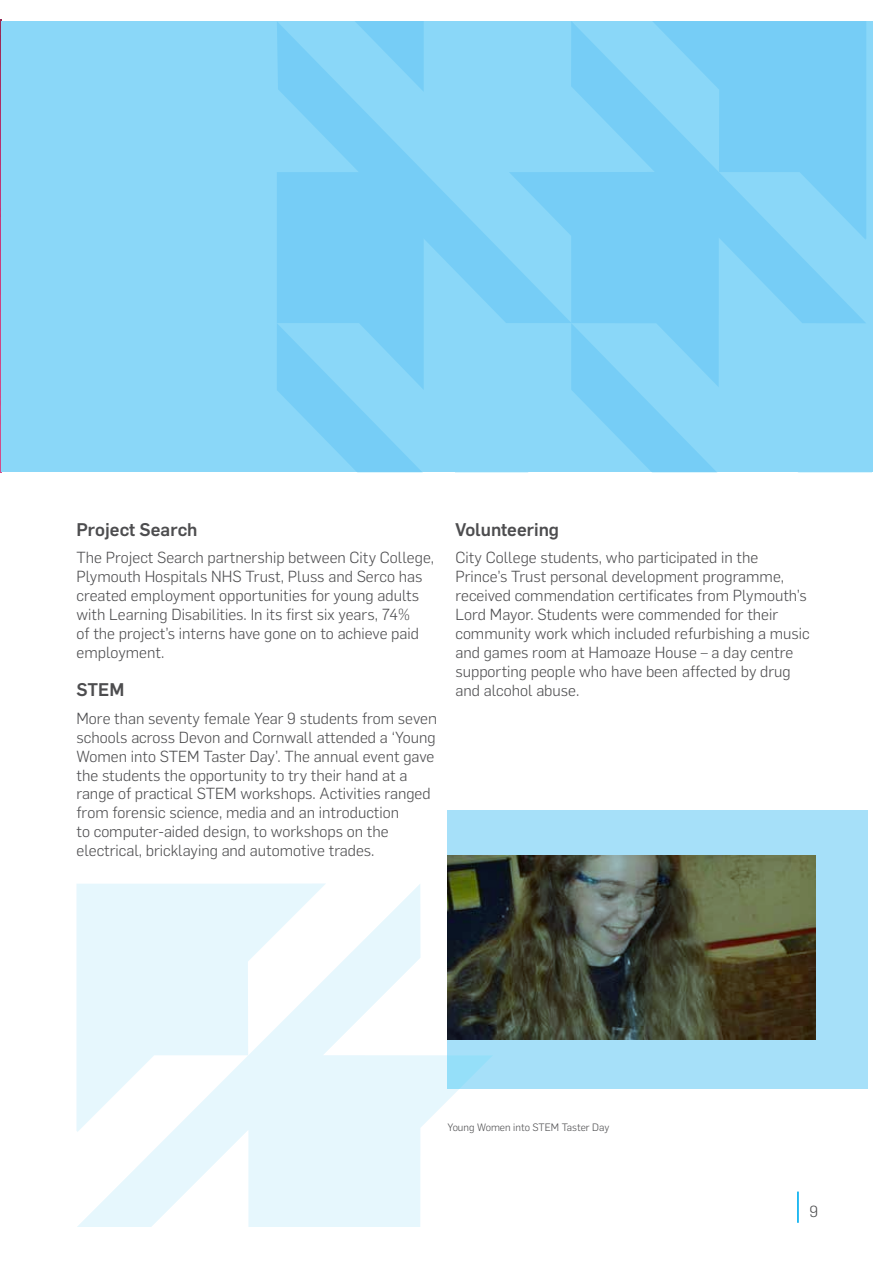
<style>
.page{position:relative;width:893px;height:1263px;background:#fff}
.page>*{position:absolute;margin:0;border:0;box-sizing:border-box;transform-origin:0 0}
.t1{font:500 18px "Flama";color:#4d4d4f}
.t2{font:300 15.75px/18.9px "Flama";color:#4d4d4f}
.t3{font:300 10.5px "Flama";color:#4d4d4f}
</style>
<div class="page">
<img style="left:0;top:20px;width:2px;height:452px">
<hr style="left:0;top:21px;width:1px;height:451px;background:#8ad7f8">
<hr style="left:797px;top:1191px;width:2px;height:32px;background:#00aeef">
<div style="left:2px;top:21px;width:871px;height:451px;background:#8ad7f8"></div>
<svg style="left:277px;top:323px;width:147px;height:149px"></svg>
<svg style="left:572px;top:21px;width:294px;height:302px;fill:#76cdf6"></svg>
<svg style="left:277px;top:21px;width:295px;height:302px"></svg>
<svg style="left:571px;top:323px;width:148px;height:149px"></svg>
<svg style="left:447px;top:810px;width:421px;height:278px"></svg>
<svg style="left:77px;top:883px;width:416px;height:344px;fill:#e6f7fd"></svg>
<svg style="left:76px;top:883px;width:250px;height:249px;fill:#e6f7fd"></svg>
<p class="t1" style="left:77px;top:516px;width:122px">Project Search</p>
<p class="t2" style="left:77px;top:547px;width:359px">The Project Search partnership between City College, Plymouth Hospitals NHS Trust, Pluss and Serco has created employment opportunities for young adults with Learning Disabilities. In its first six years, 74%<br>of the project’s interns have gone on to achieve paid employment.</p>
<p class="t1" style="left:77px;top:677px;width:49px">STEM</p>
<p class="t2" style="left:77px;top:708px;width:361px">More than seventy female Year 9 students from seven schools across Devon and Cornwall attended a ‘Young Women into STEM Taster Day’. The annual event gave the students the opportunity to try their hand at a range of practical STEM workshops. Activities ranged from forensic science, media and an introduction<br>to computer-aided design, to workshops on the electrical, bricklaying and automotive trades.</p>
<p class="t1" style="left:455px;top:516px;width:105px">Volunteering</p>
<p class="t2" style="left:455px;top:547px;width:356px">City College students, who participated in the Prince’s Trust personal development programme, received commendation certificates from Plymouth’s Lord Mayor. Students were commended for their community work which included refurbishing a music and games room at Hamoaze House – a day centre supporting people who have been affected by drug and alcohol abuse.</p>
<p class="t3" style="left:447px;top:1120px;width:163px">Young Women into STEM Taster Day</p>
<p class="t2" style="left:809px;top:1201px;width:10px">9</p>
</div>
